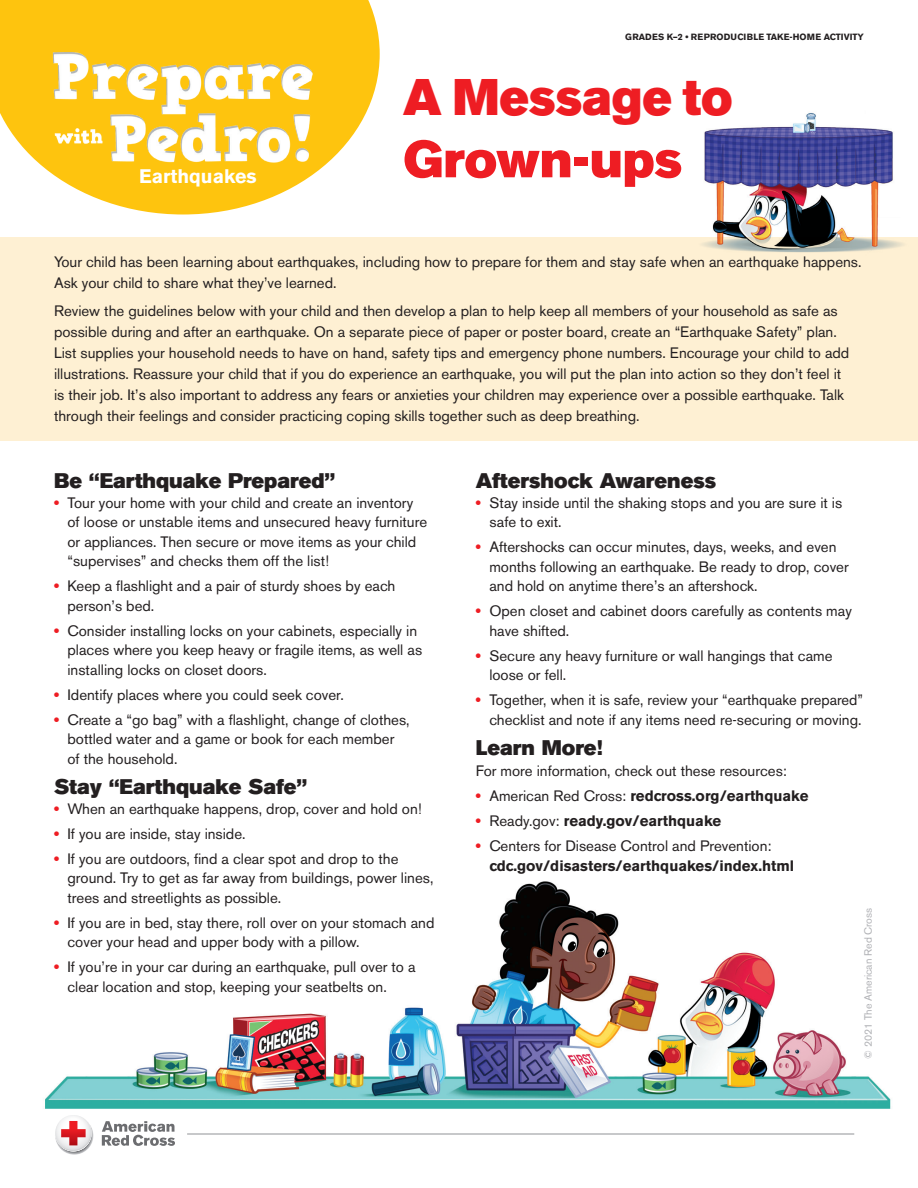
<style>
.page{position:relative;width:918px;height:1188px;background:#fff}
.page>*{position:absolute;margin:0;border:0;box-sizing:border-box;transform-origin:0 0}
.t1{font:51px "Akzidenz Grotesk BE Super";color:#ee1d23;scale:.96 1}
.t2{font:51px "Akzidenz Grotesk BE Super";color:#ee1d23}
.b-head{font:21px "Akzidenz Grotesk BE Super";color:#231f20}
.t3{font:700 19.5px "Akzidenz Grotesk BE";color:#fff}
.text{font:15px/19.5px "Akzidenz Grotesk BE";color:#231f20}
.t4{font:700 15px/19.5px "Akzidenz Grotesk BE";color:#231f20}
.t5{font:10.5px "Akzidenz Grotesk BE";color:#b0b1b5}
.t6{font:700 9px "Akzidenz Grotesk BE";color:#231f20}
.s1{font-family:"Akzidenz Grotesk BE Super";color:#ee1d23}
.s2{font-family:"Akzidenz Grotesk BE Super";font-weight:400;color:#ee1d23}
.s3{font-weight:400}
</style>
<div class="page">
<hr style="left:187px;top:1134px;width:667px;height:1px;background:#919396">
<img style="left:65px;top:1134px;width:29px;height:21px">
<svg style="left:63px;top:1129px;width:30px;height:23px"></svg>
<img style="left:55px;top:1115px;width:37px;height:36px">
<img style="left:61px;top:1121px;width:25px;height:24px">
<svg style="left:102px;top:1121px;width:73px;height:25px"></svg>
<div style="left:0;top:237px;width:918px;height:203px;background:#fef0d3"></div>
<img style="left:45px;top:881px;width:846px;height:228px">
<img style="left:702px;top:113px;width:202px;height:140px">
<svg style="left:0;top:0;width:380px;height:214px;fill:#fec40e"></svg>
<img style="left:42px;top:45px;width:282px;height:128px">
<p class="t6" style="left:625px;top:31px;width:240px">GRADES K–2 • REPRODUCIBLE TAKE-HOME ACTIVITY</p>
<p class="t3" style="left:139px;top:165px;width:119px">Earthquakes</p>
<p class="t1" style="left:403px;top:67px;width:345px">A Message to</p>
<p class="t2" style="left:403px;top:130px;width:281px">Grown-ups</p>
<p class="text" style="left:54px;top:251px;width:809px;line-height:21px">Your child has been learning about earthquakes, including how to prepare for them and stay safe when an earthquake happens.<br>Ask your child to share what they’ve learned.</p>
<p class="text" style="left:54px;top:300px;width:797px;line-height:21px">Review the guidelines below with your child and then develop a plan to help keep all members of your household as safe as possible during and after an earthquake. On a separate piece of paper or poster board, create an “Earthquake Safety” plan.<br>List supplies your household needs to have on hand, safety tips and emergency phone numbers. Encourage your child to add illustrations. Reassure your child that if you do experience an earthquake, you will put the plan into action so they don’t feel it is their job. It’s also important to address any fears or anxieties your children may experience over a possible earthquake. Talk through their feelings and consider practicing coping skills together such as deep breathing.</p>
<p class="b-head" style="left:54px;top:469px;width:283px">Be “Earthquake Prepared”</p>
<p class="text" style="left:68px;top:493px;width:361px;text-indent:-14px"><span class="s1">•</span> Tour your home with your child and create an inventory of loose or unstable items and unsecured heavy furniture or appliances. Then secure or move items as your child “supervises” and checks them off the list!</p>
<p class="text" style="left:68px;top:576px;width:329px;text-indent:-14px"><span class="s1">•</span> Keep a flashlight and a pair of sturdy shoes by each person’s bed.</p>
<p class="text" style="left:68px;top:621px;width:356px;text-indent:-14px"><span class="s1">•</span> Consider installing locks on your cabinets, especially in places where you keep heavy or fragile items, as well as installing locks on closet doors.</p>
<p class="text" style="left:54px;top:685px;width:291px"><span class="s1">•</span> Identify places where you could seek cover.</p>
<p class="text" style="left:68px;top:710px;width:344px;text-indent:-14px"><span class="s1">•</span> Create a “go bag” with a flashlight, change of clothes, bottled water and a game or book for each member of the household.</p>
<p class="b-head" style="left:54px;top:775px;width:255px">Stay “Earthquake Safe”</p>
<p class="text" style="left:54px;top:799px;width:369px"><span class="s1">•</span> When an earthquake happens, drop, cover and hold on!</p>
<p class="text" style="left:54px;top:824px;width:193px"><span class="s1">•</span> If you are inside, stay inside.</p>
<p class="text" style="left:68px;top:849px;width:367px;text-indent:-14px"><span class="s1">•</span> If you are outdoors, find a clear spot and drop to the ground. Try to get as far away from buildings, power lines, trees and streetlights as possible.</p>
<p class="text" style="left:68px;top:913px;width:368px;text-indent:-14px"><span class="s1">•</span> If you are in bed, stay there, roll over on your stomach and cover your head and upper body with a pillow.</p>
<p class="text" style="left:68px;top:957px;width:350px;text-indent:-14px"><span class="s1">•</span> If you’re in your car during an earthquake, pull over to a clear location and stop, keeping your seatbelts on.</p>
<p class="b-head" style="left:476px;top:469px;width:242px">Aftershock Awareness</p>
<p class="text" style="left:489px;top:493px;width:354px;text-indent:-14px"><span class="s1">•</span> Stay inside until the shaking stops and you are sure it is safe to exit.</p>
<p class="text" style="left:489px;top:537px;width:361px;text-indent:-14px"><span class="s1">•</span> Aftershocks can occur minutes, days, weeks, and even months following an earthquake. Be ready to drop, cover and hold on anytime there’s an aftershock.</p>
<p class="text" style="left:489px;top:601px;width:364px;text-indent:-14px"><span class="s1">•</span> Open closet and cabinet doors carefully as contents may have shifted.</p>
<p class="text" style="left:489px;top:646px;width:345px;text-indent:-14px"><span class="s1">•</span> Secure any heavy furniture or wall hangings that came loose or fell.</p>
<p class="text" style="left:476px;top:690px;width:389px;text-align:right"><span class="s1">•</span> Together, when it is safe, review your “earthquake prepared” checklist and note if any items need re-securing or moving.</p>
<p class="b-head" style="left:476px;top:736px;width:128px">Learn More!</p>
<p class="text" style="left:476px;top:761px;width:313px">For more information, check out these resources:</p>
<p class="t4" style="left:476px;top:787px;width:334px"><span class="s2">•</span> <span class="s3">American Red Cross:</span> redcross.org/earthquake</p>
<p class="t4" style="left:476px;top:811px;width:247px"><span class="s2">•</span> <span class="s3">Ready.gov:</span> ready.gov/earthquake</p>
<p class="t4" style="left:489px;top:836px;width:306px;text-indent:-14px"><span class="s2">•</span> <span class="s3">Centers for Disease Control and Prevention: </span>cdc.gov/disasters/earthquakes/index.html</p>
<p class="t5" style="left:862px;top:1059px;width:153px;rotate:-90deg">© 2021 The American Red Cross</p>
</div>
